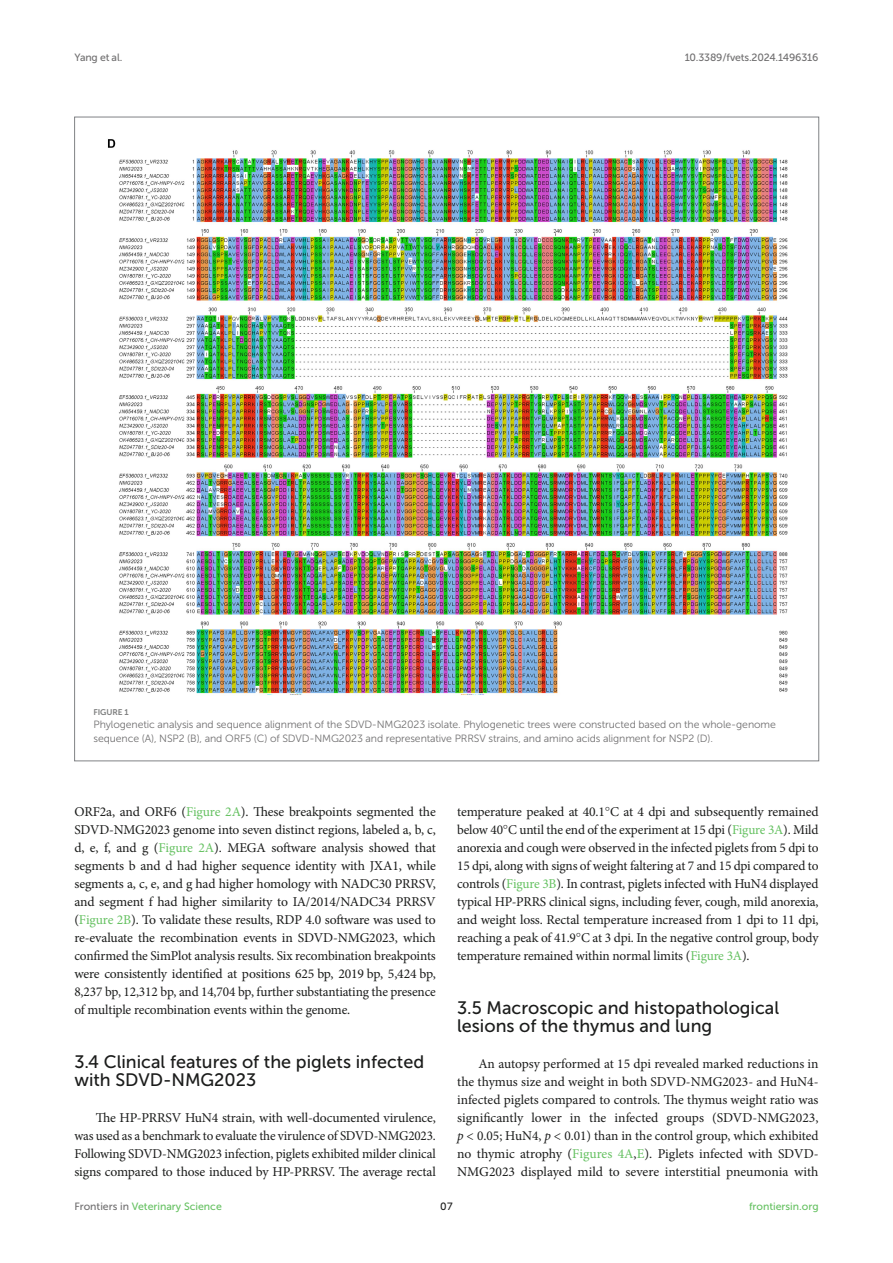
<style>
.page{position:relative;width:893px;height:1263px;background:#fff}
.page>*{position:absolute;margin:0;border:0;box-sizing:border-box;transform-origin:0 0}
.HEAD_2{font:18px/18px "Museo Sans 500";color:#1b1c1b}
.TEXT{font:13.5px/18px "Minion Pro";letter-spacing:-.01em;color:#1b1c1b;text-align:justify}
.FIG_LEG{font:10.5px/13.5px "Museo Sans 300";letter-spacing:-.01em;color:#706f70}
.t1{font:10.5px "Museo Sans 500";color:#65c161}
.t2{font:10.5px "Museo Sans 500";letter-spacing:-.015em;color:#706f70}
.t3{font:10.5px "Museo Sans 500";color:#1b1c1b}
.FIG_HD{font:8.25px "Museo Sans 700";letter-spacing:-.01em;color:#7e7f7f}
.s1{color:#65c161}
.s2{font-family:"STIX"}
.s3{font-style:italic}
.s4{color:#706f70}
</style>
<div class="page">
<img style="left:108px;top:139px;width:680px;height:556px">
<p class="t2" style="left:74px;top:51px;width:49px">Yang et al.</p>
<p class="t2" style="left:685px;top:51px;width:135px">10.3389/fvets.2024.1496316</p>
<p class="FIG_HD" style="left:94px;top:707px;width:37px">FIGURE 1</p>
<p class="FIG_LEG" style="left:94px;top:718px;width:684px">Phylogenetic analysis and sequence alignment of the SDVD-NMG2023 isolate. Phylogenetic trees were constructed based on the whole-genome sequence (A), NSP2 (B), and ORF5 (C) of SDVD-NMG2023 and representative PRRSV strains, and amino acids alignment for NSP2 (D).</p>
<p class="TEXT" style="left:74px;top:803px;width:363px">ORF2a, and ORF6 (<span class="s1">Figure 2A</span>). These breakpoints segmented the SDVD-NMG2023 genome into seven distinct regions, labeled a, b, c, d, e, f, and g (<span class="s1">Figure 2A</span>). MEGA software analysis showed that segments b and d had higher sequence identity with JXA1, while segments a, c, e, and g had higher homology with NADC30 PRRSV, and segment f had higher similarity to IA/2014/NADC34 PRRSV (<span class="s1">Figure 2B</span>). To validate these results, RDP 4.0 software was used to re-evaluate the recombination events in SDVD-NMG2023, which confirmed the SimPlot analysis results. Six recombination breakpoints were consistently identified at positions 625 bp, 2019 bp, 5,424 bp, 8,237 bp, 12,312 bp, and 14,704 bp, further substantiating the presence of multiple recombination events within the genome.</p>
<p class="HEAD_2" style="left:74px;top:1053px;width:351px">3.4 Clinical features of the piglets infected with SDVD-NMG2023</p>
<p class="TEXT" style="left:74px;top:1109px;width:363px;text-indent:21px">The HP-PRRSV HuN4 strain, with well-documented virulence, was used as a benchmark to evaluate the virulence of SDVD-NMG2023.<br>Following SDVD-NMG2023 infection, piglets exhibited milder clinical signs compared to those induced by HP-PRRSV. The average rectal</p>
<p class="TEXT" style="left:457px;top:803px;width:363px">temperature peaked at 40.1<span class="s2">°</span>C at 4 dpi and subsequently remained below 40<span class="s2">°</span>C until the end of the experiment at 15 dpi (<span class="s1">Figure 3A</span>). Mild anorexia and cough were observed in the infected piglets from 5 dpi to 15 dpi, along with signs of weight faltering at 7 and 15 dpi compared to controls (<span class="s1">Figure 3B</span>). In contrast, piglets infected with HuN4 displayed typical HP-PRRS clinical signs, including fever, cough, mild anorexia, and weight loss. Rectal temperature increased from 1 dpi to 11 dpi, reaching a peak of 41.9<span class="s2">°</span>C at 3 dpi. In the negative control group, body temperature remained within normal limits (<span class="s1">Figure 3A</span>).</p>
<p class="HEAD_2" style="left:457px;top:999px;width:324px">3.5 Macroscopic and histopathological lesions of the thymus and lung</p>
<p class="TEXT" style="left:457px;top:1055px;width:363px;text-indent:21px">An autopsy performed at 15 dpi revealed marked reductions in the thymus size and weight in both SDVD-NMG2023- and HuN4- infected piglets compared to controls. The thymus weight ratio was significantly lower in the infected groups (SDVD-NMG2023, <span class="s3">p</span> &lt; 0.05; HuN4, <span class="s3">p</span> &lt; 0.01) than in the control group, which exhibited no thymic atrophy (<span class="s1">Figures 4A</span>,<span class="s1">E</span>). Piglets infected with SDVD-NMG2023 displayed mild to severe interstitial pneumonia with</p>
<p class="t1" style="left:74px;top:1200px;width:149px"><span class="s4">Frontiers in</span> Veterinary Science</p>
<p class="t3" style="left:440px;top:1200px;width:14px">07</p>
<p class="t1" style="left:749px;top:1200px;width:71px">frontiersin.org</p>
</div>
